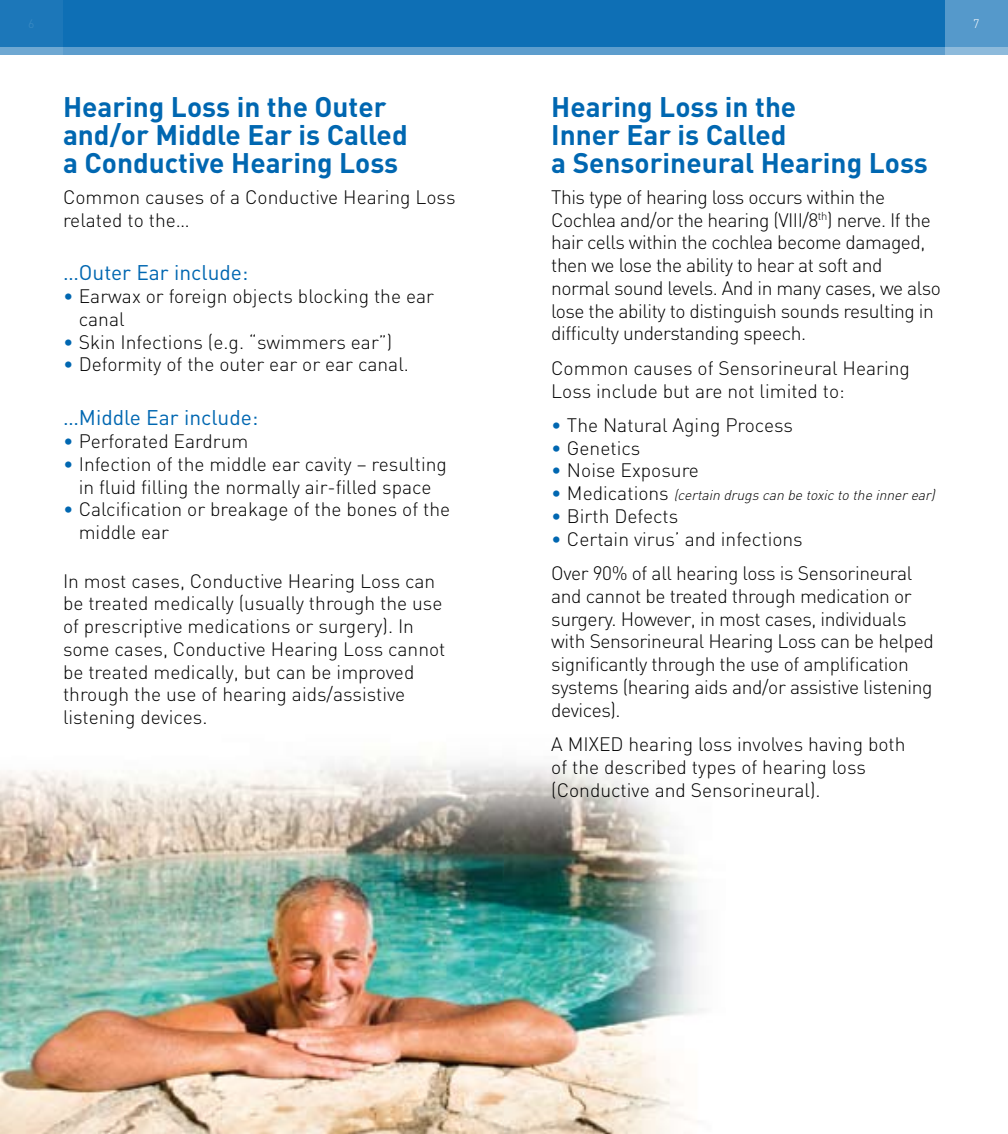
<style>
.page{position:relative;width:1008px;height:1134px;background:#fff}
.page>*{position:absolute;margin:0;border:0;box-sizing:border-box;transform-origin:0 0}
.t1{font:700 28px/28px "DIN";color:#0067b1}
.t2{font:21px "DIN";color:#0067b1}
.t3{font:300 19.25px/22.8px "DIN";color:#000}
.t4{font:300 19.25px/22.8px "DIN";letter-spacing:-.02em;color:#000}
.t5{font:300 19.25px/22.8px "DIN";letter-spacing:-.025em;color:#000}
.t6{font:italic 300 14px "DIN";color:#000}
.t7{font:300 12.25px "DIN";color:#fff}
.s1{color:#0067b1}
.s2{font-style:normal;font-size:19.25px;color:#0067b1}
.s3{font-style:normal;font-size:19.25px}
</style>
<div class="page">
<img style="left:0;top:756px;width:704px;height:378px">
<div style="left:0;top:0;width:1008px;height:55px;background:linear-gradient(to right,#62a0ce,#5a9bcc)"></div>
<div style="left:0;top:0;width:1008px;height:47px;background:linear-gradient(to right,#1271b6,#0c6eb4)"></div>
<svg style="left:945px;top:0;width:63px;height:55px;background:#5d9dcd"></svg>
<h1 class="t1" style="left:63px;top:92px;width:346px">Hearing Loss in the Outer and/or Middle Ear is Called a Conductive Hearing Loss</h1>
<p class="t3" style="left:63px;top:185px;width:394px">Common causes of a Conductive Hearing Loss related to the…</p>
<p class="t2" style="left:63px;top:261px;width:187px">…Outer Ear include:</p>
<p class="t3" style="left:79px;top:284px;width:357px;text-indent:-16px"><span class="s1">•</span> Earwax or foreign objects blocking the ear canal</p>
<p class="t3" style="left:63px;top:330px;width:331px"><span class="s1">•</span> Skin Infections (e.g. “swimmers ear”)</p>
<p class="t3" style="left:63px;top:352px;width:348px"><span class="s1">•</span> Deformity of the outer ear or ear canal.</p>
<p class="t2" style="left:63px;top:406px;width:197px">…Middle Ear include:</p>
<p class="t3" style="left:63px;top:429px;width:187px"><span class="s1">•</span> Perforated Eardrum</p>
<p class="t3" style="left:63px;top:452px;width:385px;text-align:center"><span class="s1">•</span> Infection of the middle ear cavity – resulting in fluid filling the normally air-filled space</p>
<p class="t3" style="left:79px;top:497px;width:373px;text-indent:-16px"><span class="s1">•</span> Calcification or breakage of the bones of the middle ear</p>
<p class="t3" style="left:63px;top:569px;width:384px">In most cases, Conductive Hearing Loss can be treated medically (usually through the use of prescriptive medications or surgery). In some cases, Conductive Hearing Loss cannot be treated medically, but can be improved through the use of hearing aids/assistive listening devices.</p>
<h1 class="t1" style="left:551px;top:92px;width:378px">Hearing Loss in the<br>Inner Ear is Called<br>a Sensorineural Hearing Loss</h1>
<p class="t5" style="left:551px;top:185px;width:391px">This type of hearing loss occurs within the Cochlea and/or the hearing (VIII/8<sup>th</sup>) nerve. If the hair cells within the cochlea become damaged, then we lose the ability to hear at soft and normal sound levels. And in many cases, we also lose the ability to distinguish sounds resulting in difficulty understanding speech.</p>
<p class="t3" style="left:551px;top:356px;width:360px">Common causes of Sensorineural Hearing<br>Loss include but are not limited to:</p>
<p class="t3" style="left:551px;top:413px;width:243px"><span class="s1">•</span> The Natural Aging Process</p>
<p class="t3" style="left:551px;top:436px;width:91px"><span class="s1">•</span> Genetics</p>
<p class="t3" style="left:551px;top:458px;width:149px"><span class="s1">•</span> Noise Exposure</p>
<p class="t6" style="left:551px;top:486px;width:389px"><span class="s2">•</span> <span class="s3">M e d i c a t i o n s</span> (certain drugscan be toxicto the innerear)</p>
<p class="t3" style="left:551px;top:504px;width:129px"><span class="s1">•</span> Birth Defects</p>
<p class="t4" style="left:551px;top:521px;width:363px;line-height:34.5px"><span class="s1">•</span> Certain virus’ and infections<br>Over 90% of all hearing loss is Sensorineural</p>
<p class="t4" style="left:551px;top:584px;width:384px">and cannot be treated through medication or surgery. However, in most cases, individuals with Sensorineural Hearing Loss can be helped significantly through the use of amplification systems (hearing aids and/or assistive listening devices).</p>
<p class="t3" style="left:551px;top:732px;width:356px">A MIXED hearing loss involves having both of the described types of hearing loss (Conductive and Sensorineural).</p>
<p class="t7" style="left:973px;top:16px;width:8px">7</p>
</div>
